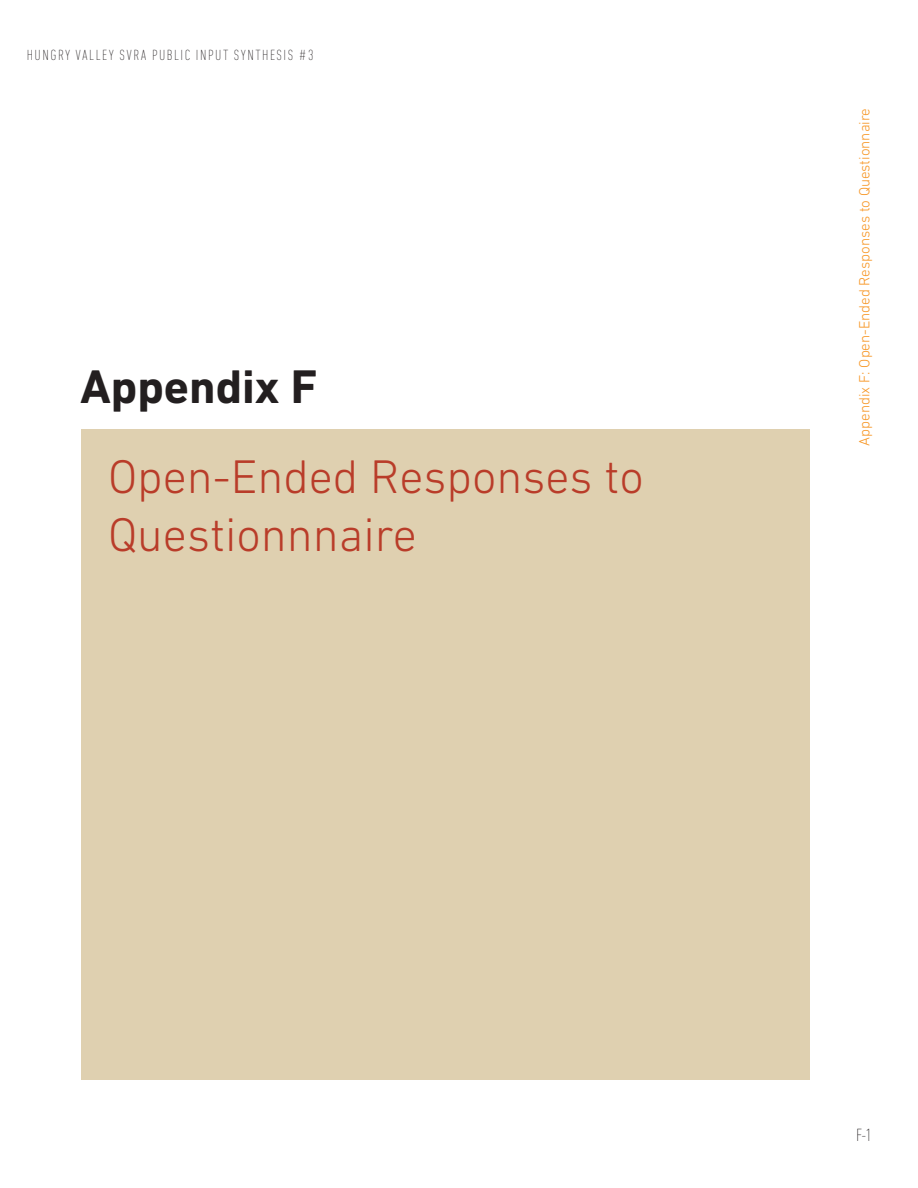
<style>
.page{position:relative;width:918px;height:1188px;background:#fff}
.page>*{position:absolute;margin:0;border:0;box-sizing:border-box;transform-origin:0 0}
.t1{font:300 48px/57.6px "DIN Next LT Pro";color:#b93c29}
.t2{font:700 48px "DIN Next LT Pro";color:#231f20}
.t3{font:200 condensed 18px "DIN Next LT Pro";color:#231f20}
.t4{font:300 15px "DIN Next LT Pro";color:#f79522}
.t5{font:200 condensed 15px "DIN Next LT Pro";letter-spacing:.1em;color:#231f20}
</style>
<div class="page">
<div style="left:81px;top:430px;width:729px;height:650px;background:#dfd0b0"></div>
<p class="t5" style="left:27px;top:46px;width:288px">HUNGRY VALLEY SVRA PUBLIC INPUT SYNTHESIS #3</p>
<h1 class="t2" style="left:80px;top:358px;width:239px">Appendix F</h1>
<h1 class="t1" style="left:108px;top:448px;width:537px">Open-Ended Responses to<br>Questionnnaire</h1>
<p class="t4" style="left:856px;top:446px;width:339px;rotate:-90deg">Appendix F: Open-Ended Responses to Questionnaire</p>
<p class="t3" style="left:856px;top:1124px;width:17px">F-1</p>
</div>
